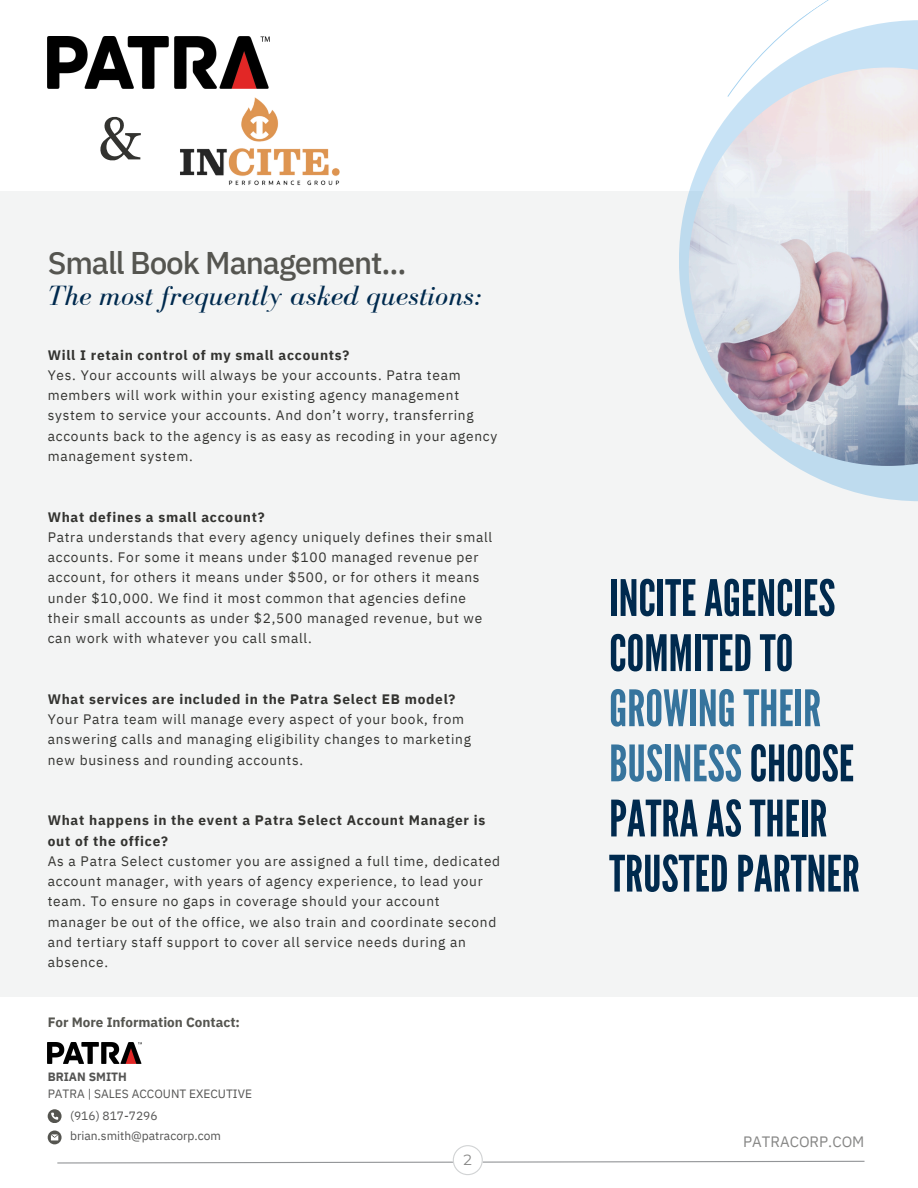
<style>
.page{position:relative;width:918px;height:1188px;background:#fff}
.page>*{position:absolute;margin:0;border:0;box-sizing:border-box;transform-origin:0 0}
.t1{font:50.1px/55.2px "League Gothic";color:#002a4e}
.t2{font:500 31.35px "IBM Plex Sans Thai";letter-spacing:-.035em;color:#555550}
.t3{font:italic 28.65px "Bodoni FLF";letter-spacing:.01em;color:#002a4e}
.t4{font:15px "IBM Plex Sans";color:#868685}
.t5{font:14.85px "Montserrat";color:#868685}
.t6{font:13.65px/20.2px "IBM Plex Sans";letter-spacing:.055em;color:#333330}
.t7{font:700 13.5px "IBM Plex Sans";color:#555550}
.t8{font:12px/17px "IBM Plex Sans";color:#545453}
.s1{font-weight:700}
.s2{color:#36749d}
</style>
<div class="page">
<div style="left:0;top:192px;width:918px;height:805px;background:#f3f4f4"></div>
<svg style="left:679px;top:20px;width:239px;height:481px"></svg>
<img style="left:689px;top:68px;width:229px;height:398px">
<img style="left:48px;top:1042px;width:93px;height:22px">
<svg style="left:48px;top:1109px;width:13px;height:14px"></svg>
<svg style="left:48px;top:1131px;width:817px;height:44px"></svg>
<img style="left:48px;top:37px;width:221px;height:52px">
<svg style="left:100px;top:117px;width:41px;height:43px"></svg>
<img style="left:170px;top:97px;width:177px;height:95px">
<h5 class="t2" style="left:48px;top:245px;width:360px">Small Book Management...</h5>
<h2 class="t3" style="left:48px;top:280px;width:435px">The most frequently asked questions:</h2>
<p class="t6" style="left:48px;top:344px;width:451px"><span class="s1">Will I retain control of my small accounts?<br></span>Yes. Your accounts will always be your accounts. Patra team members will work within your existing agency management system to service your accounts. And don’t worry, transferring accounts back to the agency is as easy as recoding in your agency management system.</p>
<p class="t6" style="left:48px;top:506px;width:446px"><span class="s1">What defines a small account?<br></span>Patra understands that every agency uniquely defines their small accounts. For some it means under $100 managed revenue per account, for others it means under $500, or for others it means under $10,000. We find it most common that agencies define their small accounts as under $2,500 managed revenue, but we can work with whatever you call small.</p>
<p class="t6" style="left:48px;top:689px;width:425px"><span class="s1">What services are included in the Patra Select EB model?<br></span>Your Patra team will manage every aspect of your book, from answering calls and managing eligibility changes to marketing new business and rounding accounts.</p>
<h2 class="t6" style="left:48px;top:810px;width:454px"><span class="s1">What happens in the event a Patra Select Account Manager is out of the office?<br></span>As a Patra Select customer you are assigned a full time, dedicated account manager, with years of agency experience, to lead your team. To ensure no gaps in coverage should your account manager be out of the office, we also train and coordinate second and tertiary staff support to cover all service needs during an absence.</h2>
<h5 class="t7" style="left:48px;top:1013px;width:194px">For More Information Contact:</h5>
<h4 class="t8" style="left:48px;top:1069px;width:206px"><span class="s1">BRIAN SMITH<br></span>PATRA | SALES ACCOUNT EXECUTIVE</h4>
<p class="t8" style="left:70px;top:1107px;width:89px">(916) 817-7296</p>
<h6 class="t8" style="left:70px;top:1127px;width:152px">brian.smith@patracorp.com</h6>
<h5 class="t5" style="left:464px;top:1150px;width:10px">2</h5>
<h5 class="t1" style="left:609px;top:572px;width:252px">INCITEAGENCIES<br>COMMITEDTO<br><span class="s2">GROWINGTHEIR<br>BUSINESS</span>CHOOSE<br>PATRAASTHEIR<br>TRUSTEDPARTNER</h5>
<p class="t4" style="left:743px;top:1131px;width:123px">PATRACORP.COM</p>
</div>
